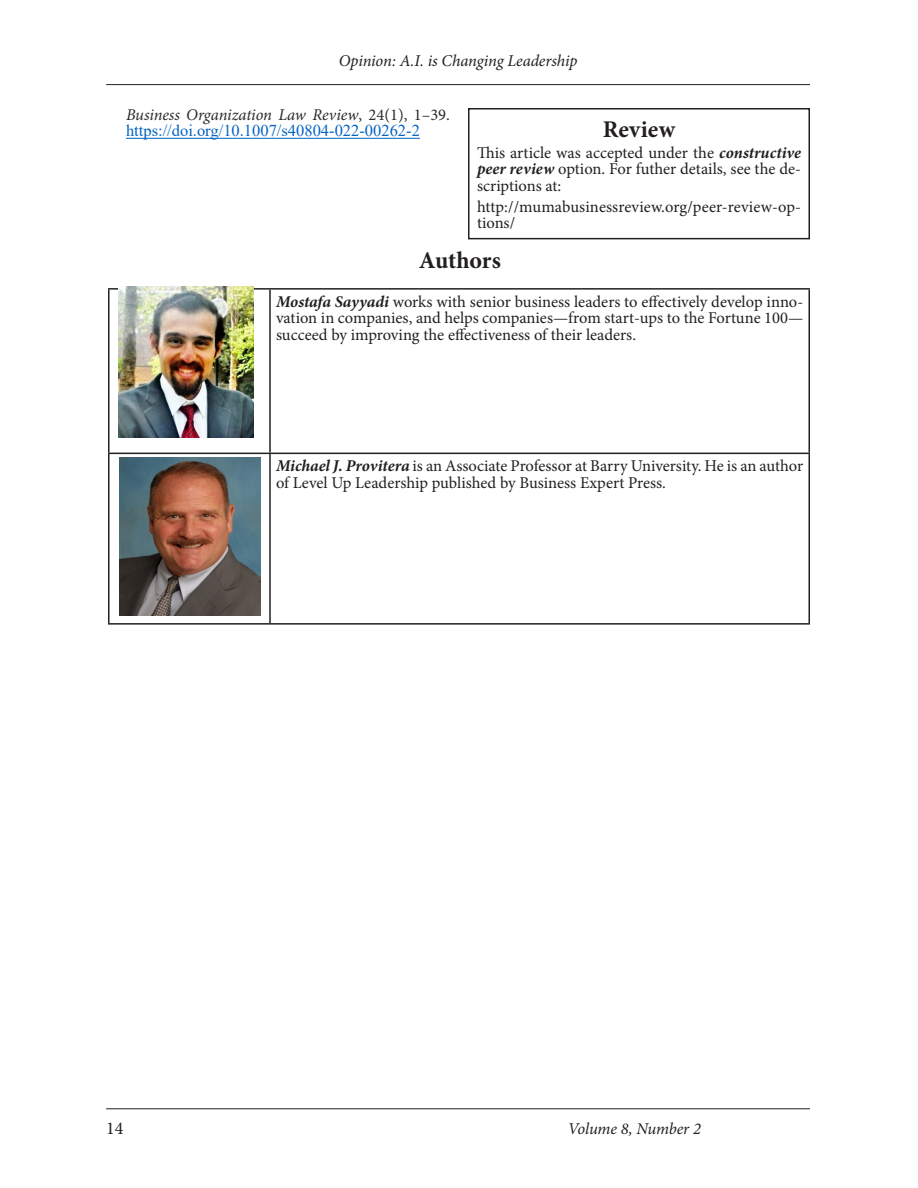
<style>
.page{position:relative;width:918px;height:1188px;background:#fff}
.page>*{position:absolute;margin:0;border:0;box-sizing:border-box;transform-origin:0 0}
.Heading_1{font:700 24px "Minion Pro";letter-spacing:-.005em;color:#231f20}
.Acknowledgment_Title{font:700 24px "Minion Pro";letter-spacing:.01em;color:#231f20}
.t1{font:18px "Minion Pro";color:#231f20}
.Biography{font:16.5px/16.5px "Minion Pro";color:#231f20;text-align:justify}
.References{font:16.5px/16.5px "Times New Roman";color:#0563c1}
.t2{font:italic 16.5px "Minion Pro";letter-spacing:-.01em;color:#231f20}
.s1{font-family:"Minion Pro";font-style:italic;color:#2a2a2a}
.s2{font-family:"Minion Pro";color:#2a2a2a}
.s3{font-weight:700;font-style:italic}
</style>
<div class="page">
<hr style="left:106px;top:1108px;width:704px;height:1px;background:#231f20">
<hr style="left:106px;top:84px;width:704px;height:1px;background:#231f20">
<hr style="left:108px;top:288px;width:162px;height:2px;background:#231f20">
<hr style="left:108px;top:290px;width:2px;height:163px;background:#231f20">
<hr style="left:270px;top:288px;width:540px;height:2px;background:#231f20">
<hr style="left:269px;top:290px;width:2px;height:163px;background:#231f20">
<hr style="left:808px;top:290px;width:2px;height:163px;background:#231f20">
<hr style="left:108px;top:453px;width:162px;height:1px;background:#231f20">
<hr style="left:108px;top:454px;width:2px;height:169px;background:#231f20">
<hr style="left:270px;top:453px;width:540px;height:1px;background:#231f20">
<hr style="left:269px;top:454px;width:2px;height:169px;background:#231f20">
<hr style="left:808px;top:454px;width:2px;height:169px;background:#231f20">
<hr style="left:108px;top:623px;width:162px;height:2px;background:#231f20">
<hr style="left:270px;top:623px;width:540px;height:2px;background:#231f20">
<img style="left:119px;top:286px;width:135px;height:151px">
<img style="left:119px;top:457px;width:142px;height:158px">
<hr style="left:126px;top:138px;width:294px;height:1px;background:#0563c1">
<div style="left:468px;top:108px;width:342px;height:131px;border:2px solid #231f20"></div>
<p class="t2" style="left:339px;top:49px;width:240px">Opinion: A.I. is Changing Leadership</p>
<p class="References" style="left:126px;top:106px;width:325px"><span class="s1">Business Organization Law Review</span><span class="s2">, 24(1), 1–39. </span>https://doi.org/10.1007/s40804-022-00262-2</p>
<p class="Acknowledgment_Title" style="left:603px;top:112px;width:74px">Review</p>
<p class="Biography" style="left:477px;top:144px;width:326px">This article was accepted under the <span class="s3">constructive peer review</span> option. For futher details, see the de&shy;scriptions at:</p>
<p class="Biography" style="left:477px;top:198px;width:326px">http://mumabusinessreview.org/peer-review-op&shy;tions/</p>
<p class="Heading_1" style="left:419px;top:243px;width:83px">Authors</p>
<p class="Biography" style="left:276px;top:293px;width:529px"><span class="s3">Mostafa Sayyadi</span> works with senior business leaders to effectively develop inno&shy;vation in companies, and helps companies—from start-ups to the Fortune 100— succeed by improving the effectiveness of their leaders.</p>
<p class="Biography" style="left:276px;top:458px;width:529px"><span class="s3">Michael J. Provitera</span> is an Associate Professor at Barry University. He is an author of Level Up Leadership published by Business Expert Press.</p>
<p class="t1" style="left:106px;top:1116px;width:19px">14</p>
<p class="t2" style="left:568px;top:1117px;width:135px">Volume 8, Number 2</p>
</div>
